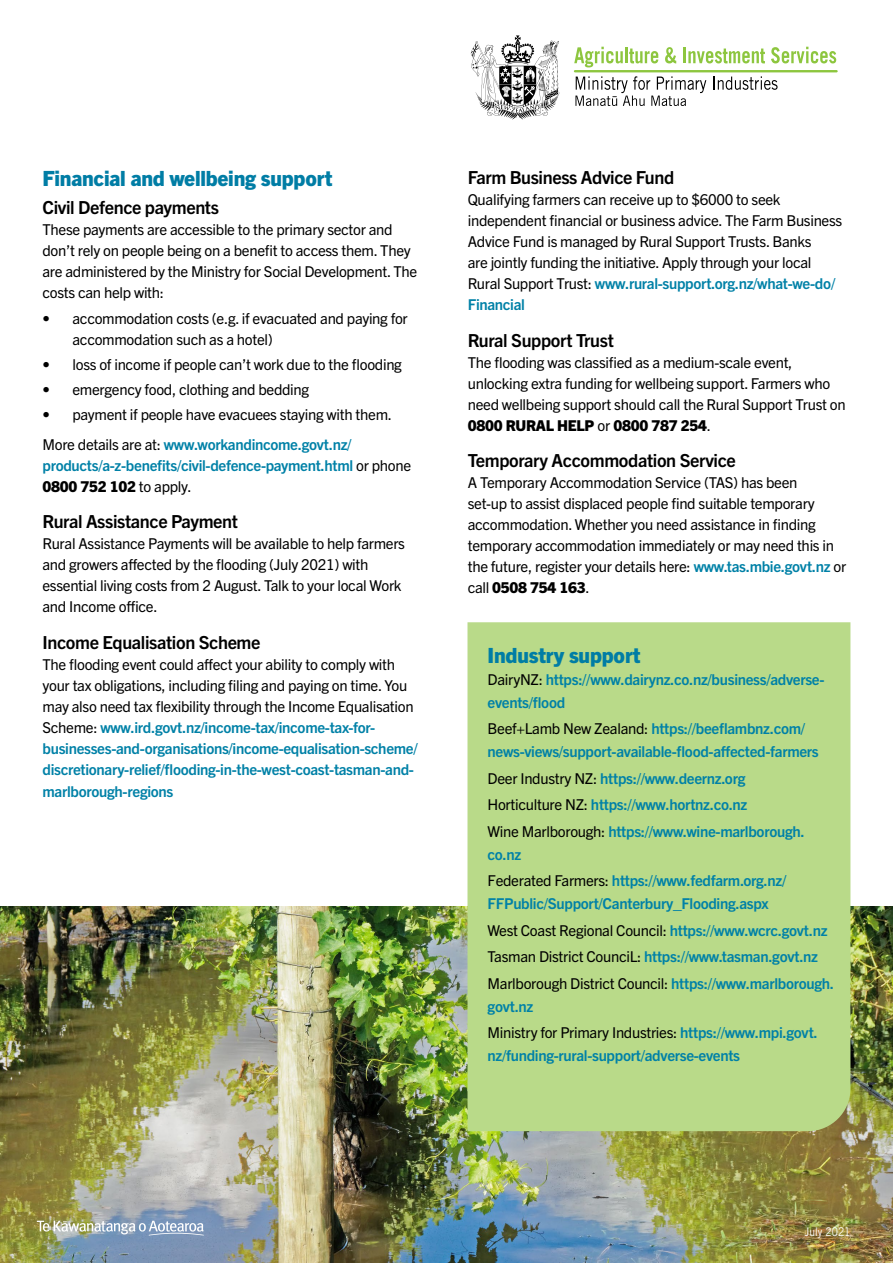
<style>
.page{position:relative;width:893px;height:1263px;background:#fff}
.page>*{position:absolute;margin:0;border:0;box-sizing:border-box;transform-origin:0 0}
.t1{font:800 21px "Trade Gothic Next LT Pro";letter-spacing:-.01em;color:#007da5}
.t2{font:700 18px "Trade Gothic Next LT Pro";letter-spacing:-.02em;color:#000}
.t3{font:15px/21px "Trade Gothic Next LT Pro";letter-spacing:-.02em;color:#000}
.t4{font:700 15px/26.7px "Trade Gothic Next LT Pro";letter-spacing:-.02em;color:#0081a7}
.t5{font:12px "Trade Gothic LT Std";color:#fff;scale:.85 1}
.s1{font-weight:700;color:#0081a7}
.s2{font-weight:400;color:#000}
.s3{font-weight:800;color:#000}
.s4{font-weight:800}
</style>
<div class="page">
<img style="left:0;top:907px;width:893px;height:356px">
<div style="left:467px;top:622px;width:383px;height:509px;background:#b9da89"></div>
<svg style="left:37px;top:1221px;width:167px;height:14px"></svg>
<svg style="left:470px;top:35px;width:90px;height:85px"></svg>
<hr style="left:574px;top:70px;width:264px;height:2px;background:#8dc63f">
<svg style="left:713px;top:76px;width:64px;height:14px"></svg>
<svg style="left:575px;top:76px;width:131px;height:30px"></svg>
<svg style="left:574px;top:47px;width:49px;height:20px"></svg>
<hr style="left:625px;top:47px;width:3px;height:16px;background:#8dc63f">
<svg style="left:629px;top:49px;width:29px;height:14px"></svg>
<svg style="left:665px;top:47px;width:11px;height:16px"></svg>
<hr style="left:683px;top:47px;width:3px;height:16px;background:#8dc63f">
<svg style="left:688px;top:49px;width:77px;height:14px"></svg>
<svg style="left:771px;top:47px;width:65px;height:16px"></svg>
<h1 class="t1" style="left:43px;top:164px;width:291px">Financial and wellbeing support</h1>
<p class="t2" style="left:43px;top:195px;width:178px">Civil Defence payments</p>
<p class="t3" style="left:43px;top:218px;width:376px">These payments are accessible to the primary sector and don’t rely on people being on a benefit to access them. They are administered by the Ministry for Social Development. The costs can help with:</p>
<p class="t3" style="left:73px;top:307px;width:337px;text-indent:-30px">• accommodation costs (e.g. if evacuated and paying for accommodation such as a hotel)</p>
<p class="t3" style="left:43px;top:353px;width:361px">• loss of income if people can’t work due to the flooding</p>
<p class="t3" style="left:43px;top:378px;width:268px">• emergency food, clothing and bedding</p>
<p class="t3" style="left:43px;top:399px;width:351px;line-height:29.5px">• payment if people have evacuees staying with them.<br>More details are at: <span class="s1">www.workandincome.govt.nz/</span></p>
<p class="t4" style="left:43px;top:454px;width:370px;line-height:21px">products/a-z-benefits/civil-defence-payment.html <span class="s2">or phone<br></span><span class="s3">0800 752 102</span> <span class="s2">to apply.</span></p>
<p class="t2" style="left:43px;top:509px;width:197px">Rural Assistance Payment</p>
<p class="t3" style="left:43px;top:532px;width:364px">Rural Assistance Payments will be available to help farmers and growers affected by the flooding (July 2021) with essential living costs from 2 August. Talk to your local Work and Income office.</p>
<p class="t2" style="left:43px;top:630px;width:219px">Income Equalisation Scheme</p>
<p class="t3" style="left:43px;top:653px;width:377px">The flooding event could affect your ability to comply with your tax obligations, including filing and paying on time. You may also need tax flexibility through the Income Equalisation Scheme: <span class="s1">www.ird.govt.nz/income-tax/income-tax-for&shy;businesses-and-organisations/income-equalisation-scheme/ discretionary-relief/flooding-in-the-west-coast-tasman-and-</span></p>
<p class="t4" style="left:43px;top:778px;width:132px">marlborough-regions</p>
<p class="t2" style="left:468px;top:165px;width:208px">Farm Business Advice Fund</p>
<p class="t3" style="left:468px;top:188px;width:376px">Qualifying farmers can receive up to $6000 to seek independent financial or business advice. The Farm Business Advice Fund is managed by Rural Support Trusts. Banks<br>are jointly funding the initiative. Apply through your local Rural Support Trust: <span class="s1">www.rural-support.org.nz/what-we-do/ Financial</span></p>
<p class="t2" style="left:468px;top:327px;width:148px">Rural Support Trust</p>
<p class="t3" style="left:468px;top:351px;width:379px">The flooding was classified as a medium-scale event, unlocking extra funding for wellbeing support. Farmers who need wellbeing support should call the Rural Support Trust on <span class="s4">0800 RURAL HELP</span> or <span class="s4">0800 787 254</span>.</p>
<p class="t2" style="left:468px;top:448px;width:270px">Temporary Accommodation Service</p>
<p class="t3" style="left:468px;top:471px;width:380px">A Temporary Accommodation Service (TAS) has been<br>set-up to assist displaced people find suitable temporary accommodation. Whether you need assistance in finding temporary accommodation immediately or may need this in the future, register your details here: <span class="s1">www.tas.mbie.govt.nz</span> or call <span class="s4">0508 754 163</span>.</p>
<h1 class="t1" style="left:488px;top:640px;width:155px">Industry support</h1>
<p class="t4" style="left:488px;top:667px;width:338px;line-height:22.5px"><span class="s2">DairyNZ:</span> https://www.dairynz.co.nz/business/adverse&shy;events/flood</p>
<p class="t4" style="left:488px;top:717px;width:333px;line-height:22.5px"><span class="s2">Beef+Lamb New Zealand:</span> https://beeflambnz.com/ news-views/support-available-flood-affected-farmers</p>
<p class="t4" style="left:488px;top:764px;width:319px"><span class="s2">Deer Industry NZ:</span> https://www.deernz.org<br><span class="s2">Horticulture NZ:</span> https://www.hortnz.co.nz<br><span class="s2">Wine Marlborough:</span> https://www.wine-marlborough.</p>
<p class="t4" style="left:488px;top:840px;width:300px">co.nz<br><span class="s2">Federated Farmers:</span> https://www.fedfarm.org.nz/</p>
<p class="t4" style="left:488px;top:889px;width:348px">FFPublic/Support/Canterbury_Flooding.aspx<br><span class="s2">West Coast Regional Council:</span> https://www.wcrc.govt.nz <span class="s2">Tasman District CounciL:</span> https://www.tasman.govt.nz <span class="s2">Marlborough District Council:</span> https://www.marlborough.</p>
<p class="t3" style="left:488px;top:992px;width:332px;line-height:26.7px"><span class="s1">govt.nz<br></span>Ministry for Primary Industries: <span class="s1">https://www.mpi.govt.</span></p>
<p class="t4" style="left:488px;top:1041px;width:254px">nz/funding-rural-support/adverse-events</p>
<p class="t5" style="left:805px;top:1224px;width:55px">July 2021</p>
</div>
